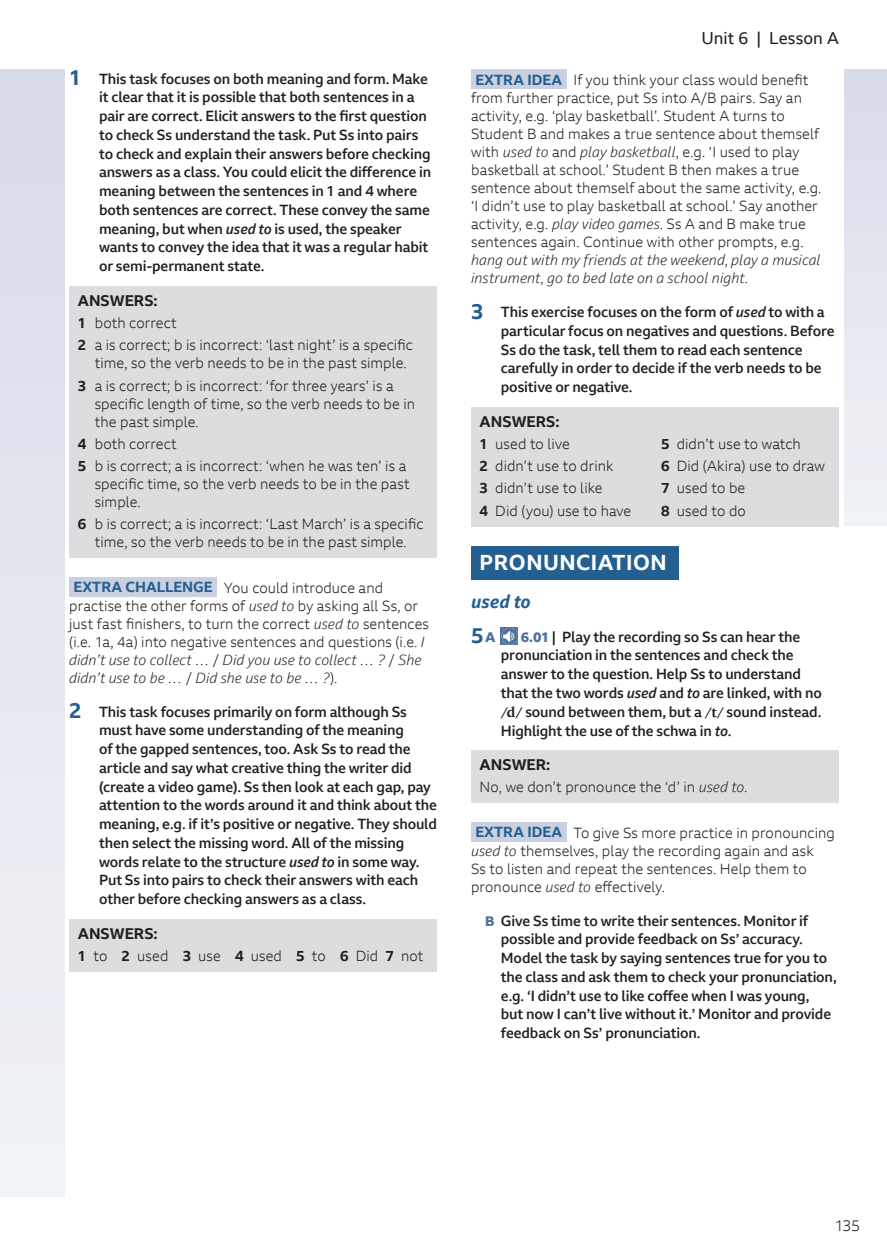
<style>
.page{position:relative;width:887px;height:1257px;background:#fff}
.page>*{position:absolute;margin:0;border:0;box-sizing:border-box;transform-origin:0 0}
.t1{font:700 21px "BBC Reith Sans";letter-spacing:.025em;color:#fff}
.t2{font:700 21px "BBC Reith Sans";color:#245f91}
.t3{font:italic 700 18px "BBC Reith Sans";color:#245f91}
.t4{font:16.5px "BBC Reith Sans";letter-spacing:.005em;color:#231f20}
.t5{font:700 15px "BBC Reith Sans";color:#231f20}
.t6{font:300 15px "BBC Reith Sans";color:#231f20}
.t7{font:500 14.25px/18.8px "BBC Reith Sans";letter-spacing:-.01em;color:#231f20}
.t8{font:300 14.25px/18px "BBC Reith Sans";letter-spacing:.01em;color:#231f20}
.s1{font-weight:700;font-size:21px;color:#245f91}
.s2{font-style:italic}
.s3{font-weight:700}
.s4{font-weight:700;color:#245f91}
.s5{font-weight:800;font-size:13.5px;color:#53739f}
.s6{font-family:"Charis SIL";font-weight:700}
</style>
<div class="page">
<div style="left:471px;top:546px;width:208px;height:34px;background:#245f91"></div>
<div style="left:471px;top:70px;width:95px;height:19px;background:#cad0e0"></div>
<div style="left:471px;top:407px;width:367px;height:119px;background:#dcdddf"></div>
<svg style="left:501px;top:628px;width:17px;height:17px"></svg>
<div style="left:471px;top:750px;width:367px;height:53px;background:#dcdddf"></div>
<div style="left:471px;top:822px;width:95px;height:19px;background:#cad0e0"></div>
<div style="left:69px;top:286px;width:367px;height:272px;background:#dcdddf"></div>
<div style="left:69px;top:577px;width:148px;height:19px;background:#cad0e0"></div>
<div style="left:69px;top:919px;width:367px;height:52px;background:#dcdddf"></div>
<div style="left:0;top:69px;width:64px;height:1127px;background:#e4e7ef"></div>
<div style="left:844px;top:69px;width:43px;height:456px;background:#e4e7ef"></div>
<p class="t7" style="left:99px;top:69px;width:334px;text-indent:-30px"><span class="s1">1</span> This task focuses on both meaning and form. Make it clear that it is possible that both sentences in a pair are correct. Elicit answers to the first question to check Ss understand the task. Put Ss into pairs to check and explain their answers before checking answers as a class. You could elicit the difference in meaning between the sentences in 1 and 4 where both sentences are correct. These convey the same meaning, but when <span class="s2">used to</span> is used, the speaker wants to convey the idea that it was a regular habit or semi-permanent state.</p>
<p class="t5" style="left:78px;top:291px;width:81px">ANSWERS:</p>
<p class="t8" style="left:78px;top:312px;width:336px;line-height:22.2px"><span class="s3">1</span> both correct<br><span class="s3">2</span> a is correct; b is incorrect: ‘last night’ is a specific</p>
<p class="t8" style="left:78px;top:352px;width:330px;line-height:22.2px;text-indent:17px">time, so the verb needs to be in the past simple.<br><span class="s3">3</span> a is correct; b is incorrect: ‘for three years’ is a</p>
<p class="t8" style="left:95px;top:394px;width:322px">specific length of time, so the verb needs to be in the past simple.</p>
<p class="t8" style="left:78px;top:432px;width:330px;line-height:22.2px"><span class="s3">4</span> both correct<br><span class="s3">5</span> b is correct; a is incorrect: ‘when he was ten’ is a</p>
<p class="t8" style="left:95px;top:475px;width:317px">specific time, so the verb needs to be in the past simple.</p>
<p class="t8" style="left:78px;top:515px;width:347px;text-align:center"><span class="s3">6</span> b is correct; a is incorrect: ‘Last March’ is a specific time, so the verb needs to be in the past simple.</p>
<p class="t8" style="left:69px;top:579px;width:361px"><span class="s4">EXTRA CHALLENGE</span> You could introduce and practise the other forms of <span class="s2">used to</span> by asking all Ss, or just fast finishers, to turn the correct <span class="s2">used to</span> sentences (i.e. 1a, 4a) into negative sentences and questions (i.e. <span class="s2">I didn’t use to collect …</span> / <span class="s2">Did you use to collect … ?</span> / <span class="s2">She didn’t use to be …</span> / <span class="s2">Did she use to be … ?</span>).</p>
<p class="t7" style="left:99px;top:702px;width:339px;text-indent:-30px"><span class="s1">2</span> This task focuses primarily on form although Ss must have some understanding of the meaning<br>of the gapped sentences, too. Ask Ss to read the article and say what creative thing the writer did (create a video game). Ss then look at each gap, pay attention to the words around it and think about the meaning, e.g. if it’s positive or negative. They should then select the missing word. All of the missing words relate to the structure <span class="s2">used to</span> in some way.<br>Put Ss into pairs to check their answers with each other before checking answers as a class.</p>
<p class="t5" style="left:78px;top:924px;width:81px">ANSWERS:</p>
<p class="t8" style="left:78px;top:946px;width:347px"><span class="s3">1</span> to <span class="s3">2</span> used <span class="s3">3</span> use <span class="s3">4</span> used <span class="s3">5</span> to <span class="s3">6</span> Did <span class="s3">7</span> not</p>
<p class="t4" style="left:701px;top:28px;width:139px">Unit 6 | Lesson A</p>
<p class="t8" style="left:471px;top:71px;width:352px"><span class="s4">EXTRA IDEA</span> If you think your class would benefit from further practice, put Ss into A/B pairs. Say an activity, e.g. ‘play basketball’. Student A turns to Student B and makes a true sentence about themself with <span class="s2">used to</span> and <span class="s2">play basketball</span>, e.g. ‘I used to play basketball at school.’ Student B then makes a true sentence about themself about the same activity, e.g. ‘I didn’t use to play basketball at school.’ Say another activity, e.g. <span class="s2">play video games</span>. Ss A and B make true sentences again. Continue with other prompts, e.g. <span class="s2">hang out with my friends at the weekend</span>, <span class="s2">play a musical instrument</span>, <span class="s2">go to bed late on a school night</span>.</p>
<p class="t7" style="left:501px;top:302px;width:335px;text-indent:-30px"><span class="s1">3</span> This exercise focuses on the form of <span class="s2">used</span> to with a particular focus on negatives and questions. Before Ss do the task, tell them to read each sentence carefully in order to decide if the verb needs to be positive or negative.</p>
<p class="t5" style="left:480px;top:412px;width:81px">ANSWERS:</p>
<p class="t8" style="left:480px;top:435px;width:92px"><span class="s3">1</span> used to live</p>
<p class="t8" style="left:661px;top:435px;width:141px"><span class="s3">5</span> didn’t use to watch</p>
<p class="t8" style="left:480px;top:457px;width:135px"><span class="s3">2</span> didn’t use to drink</p>
<p class="t8" style="left:661px;top:457px;width:165px"><span class="s3">6</span> Did (Akira) use to draw</p>
<p class="t8" style="left:480px;top:479px;width:124px"><span class="s3">3</span> didn’t use to like</p>
<p class="t8" style="left:661px;top:479px;width:86px"><span class="s3">7</span> used to be</p>
<p class="t8" style="left:480px;top:501px;width:153px"><span class="s3">4</span> Did (you) use to have</p>
<p class="t8" style="left:661px;top:501px;width:86px"><span class="s3">8</span> used to do</p>
<h1 class="t1" style="left:480px;top:549px;width:189px">PRONUNCIATION</h1>
<p class="t3" style="left:471px;top:590px;width:61px">used to</p>
<h1 class="t2" style="left:471px;top:622px;width:26px">5 <span class="s5">A</span></h1>
<p class="t7" style="left:501px;top:627px;width:322px;text-indent:20px"><span class="s5">6.01</span> | Play the recording so Ss can hear the pronunciation in the sentences and check the answer to the question. Help Ss to understand that the two words <span class="s2">used</span> and <span class="s2">to</span> are linked, with no <span class="s6">/d/</span> sound between them, but a <span class="s6">/t/</span> sound instead.<br>Highlight the use of the schwa in <span class="s2">to</span>.</p>
<p class="t5" style="left:480px;top:755px;width:72px">ANSWER:</p>
<p class="t8" style="left:480px;top:778px;width:269px">No, we don’t pronounce the ‘d’ in <span class="s2">used to</span>.</p>
<p class="t8" style="left:471px;top:824px;width:365px"><span class="s4">EXTRA IDEA</span> To give Ss more practice in pronouncing <span class="s2">used to</span> themselves, play the recording again and ask<br>Ss to listen and repeat the sentences. Help them to pronounce <span class="s2">used to</span> effectively.</p>
<p class="t7" style="left:501px;top:911px;width:337px;text-indent:-16px"><span class="s5">B</span> Give Ss time to write their sentences. Monitor if possible and provide feedback on Ss’ accuracy.<br>Model the task by saying sentences true for you to the class and ask them to check your pronunciation, e.g. ‘I didn’t use to like coffee when I was young,<br>but now I can’t live without it.’ Monitor and provide feedback on Ss’ pronunciation.</p>
<p class="t6" style="left:835px;top:1216px;width:27px">135</p>
</div>
